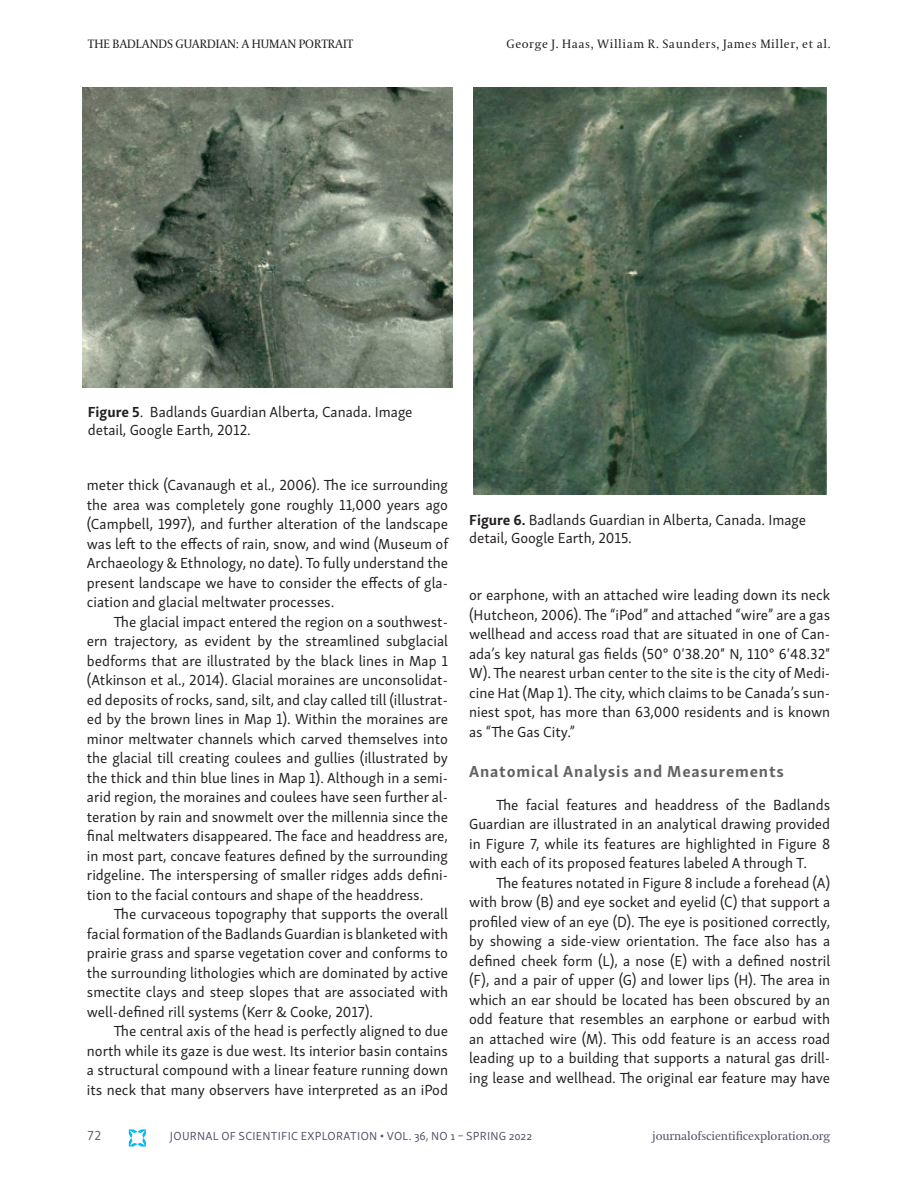
<style>
.page{position:relative;width:918px;height:1188px;background:#fff}
.page>*{position:absolute;margin:0;border:0;box-sizing:border-box;transform-origin:0 0}
.t1{font:700 16.5px "Skolar Sans PE";letter-spacing:.05em;color:#636366}
.No_Spacing{font:15px/19.5px "Skolar Sans PE";color:#231f20;text-align:justify}
.t2{font:13.5px "Skolar Sans PE";color:#66605e}
.t3{font:12px "Skolar Sans PE";letter-spacing:.025em;color:#53506a}
.t4{font:12px "Coranto 2";letter-spacing:.05em;color:#231f20}
.t5{font:12px "Coranto 2";letter-spacing:-.01em;color:#53506a}
.t6{font:12px "Coranto 2";color:#231f20}
.s1{font-weight:700}
</style>
<div class="page">
<svg style="left:129px;top:1129px;width:17px;height:18px"></svg>
<img style="left:82px;top:88px;width:371px;height:300px">
<img style="left:474px;top:88px;width:352px;height:407px">
<p class="t6" style="left:88px;top:37px;width:267px">THE BADLANDS GUARDIAN: A HUMAN PORTRAIT</p>
<p class="t4" style="left:506px;top:37px;width:325px">George J. Haas, William R. Saunders, James Miller, et al.</p>
<p class="No_Spacing" style="left:88px;top:402px;width:326px;line-height:18px"><span class="s1">Figure 5</span>. Badlands Guardian Alberta, Canada. Image detail, Google Earth, 2012.</p>
<p class="No_Spacing" style="left:87px;top:474px;width:363px">meter thick (Cavanaugh et al., 2006). The ice surrounding the area was completely gone roughly 11,000 years ago (Campbell, 1997), and further alteration of the landscape was left to the effects of rain, snow, and wind (Museum of Archaeology &amp; Ethnology, no date). To fully understand the present landscape we have to consider the effects of gla&shy;ciation and glacial meltwater processes.</p>
<p class="No_Spacing" style="left:87px;top:611px;width:363px;text-indent:27px">The glacial impact entered the region on a southwest&shy;ern trajectory, as evident by the streamlined subglacial bedforms that are illustrated by the black lines in Map 1 (Atkinson et al., 2014). Glacial moraines are unconsolidat&shy;ed deposits of rocks, sand, silt, and clay called till (illustrat&shy;ed by the brown lines in Map 1). Within the moraines are minor meltwater channels which carved themselves into the glacial till creating coulees and gullies (illustrated by the thick and thin blue lines in Map 1). Although in a semi&shy;arid region, the moraines and coulees have seen further al&shy;teration by rain and snowmelt over the millennia since the final meltwaters disappeared. The face and headdress are, in most part, concave features defined by the surrounding ridgeline. The interspersing of smaller ridges adds defini&shy;tion to the facial contours and shape of the headdress.</p>
<p class="No_Spacing" style="left:87px;top:903px;width:363px;text-indent:27px">The curvaceous topography that supports the overall facial formation of the Badlands Guardian is blanketed with prairie grass and sparse vegetation cover and conforms to the surrounding lithologies which are dominated by active smectite clays and steep slopes that are associated with well-defined rill systems (Kerr &amp; Cooke, 2017).</p>
<p class="No_Spacing" style="left:87px;top:1020px;width:363px;text-indent:27px">The central axis of the head is perfectly aligned to due north while its gaze is due west. Its interior basin contains a structural compound with a linear feature running down its neck that many observers have interpreted as an iPod</p>
<p class="No_Spacing" style="left:469px;top:510px;width:339px;line-height:18px"><span class="s1">Figure 6.</span> Badlands Guardian in Alberta, Canada. Image detail, Google Earth, 2015.</p>
<p class="No_Spacing" style="left:469px;top:584px;width:363px">or earphone, with an attached wire leading down its neck (Hutcheon, 2006). The “iPod” and attached “wire” are a gas wellhead and access road that are situated in one of Can&shy;ada’s key natural gas fields (50° 0′38.20″ N, 110° 6′48.32″ W). The nearest urban center to the site is the city of Medi&shy;cine Hat (Map 1). The city, which claims to be Canada’s sun&shy;niest spot, has more than 63,000 residents and is known as “The Gas City.”</p>
<p class="t1" style="left:469px;top:758px;width:316px">Anatomical Analysis and Measurements</p>
<p class="No_Spacing" style="left:469px;top:794px;width:363px;text-indent:27px">The facial features and headdress of the Badlands Guardian are illustrated in an analytical drawing provided in Figure 7, while its features are highlighted in Figure 8 with each of its proposed features labeled A through T.</p>
<p class="No_Spacing" style="left:469px;top:872px;width:363px;text-indent:27px">The features notated in Figure 8 include a forehead (A) with brow (B) and eye socket and eyelid (C) that support a profiled view of an eye (D). The eye is positioned correctly, by showing a side-view orientation. The face also has a defined cheek form (L), a nose (E) with a defined nostril (F), and a pair of upper (G) and lower lips (H). The area in which an ear should be located has been obscured by an odd feature that resembles an earphone or earbud with an attached wire (M). This odd feature is an access road leading up to a building that supports a natural gas drill&shy;ing lease and wellhead. The original ear feature may have</p>
<p class="t2" style="left:87px;top:1126px;width:15px">72</p>
<p class="t3" style="left:170px;top:1127px;width:364px">JOURNAL OF SCIENTIFIC EXPLORATION • VOL. 36, NO 1 – SPRING 2022</p>
<p class="t5" style="left:652px;top:1129px;width:180px">journalofscientificexploration.org</p>
</div>
